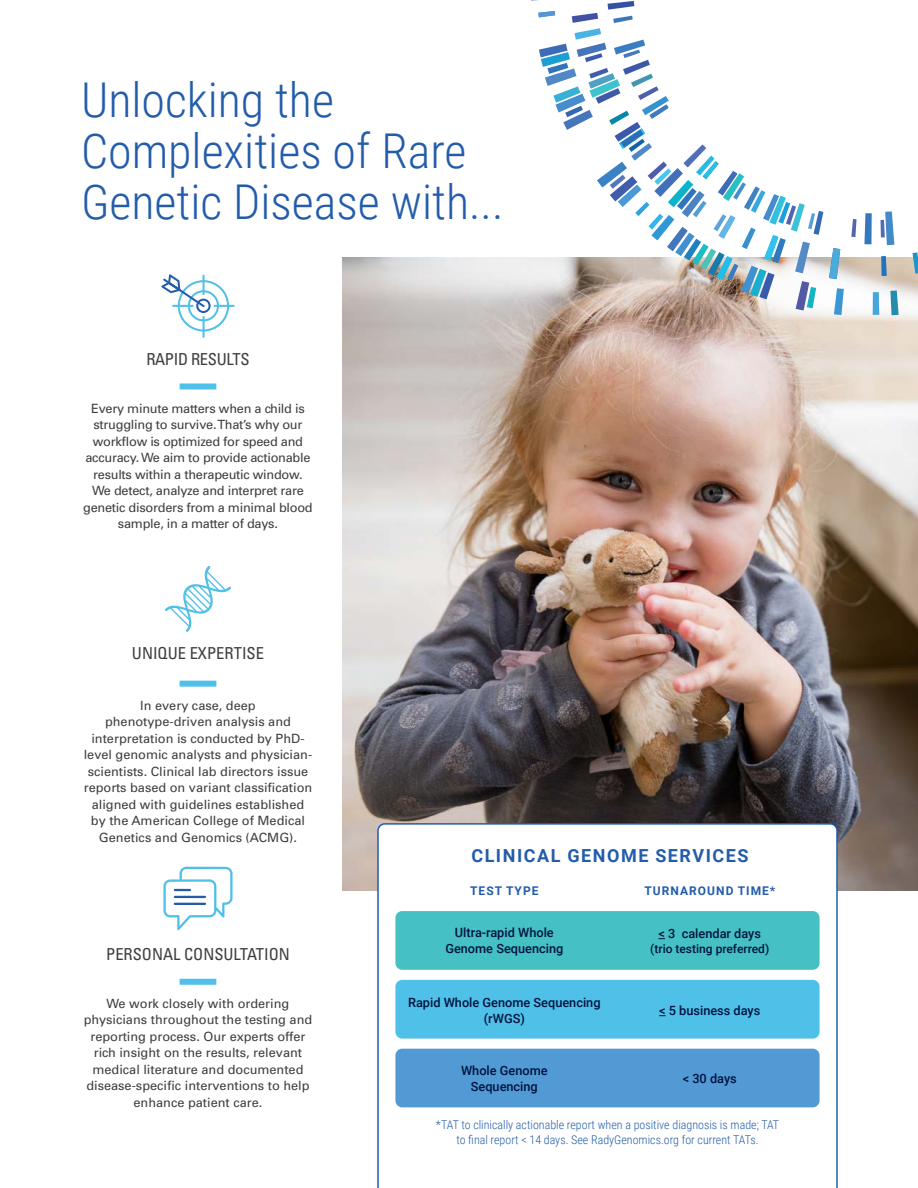
<style>
.page{position:relative;width:918px;height:1188px;background:#fff}
.page>*{position:absolute;margin:0;border:0;box-sizing:border-box;transform-origin:0 0}
.t1{font:300 48px/51px "Roboto Condensed";color:#235caa}
.t2{font:700 18px "Roboto";letter-spacing:.085em;color:#235caa}
.t3{font:condensed 16.5px "Univers LT Std";color:#3e3e3f}
.t4{font:condensed 16.5px "Univers LT Std";letter-spacing:-.02em;color:#3e3e3f}
.t5{font:12.75px/16.5px "Univers";color:#3e3e3f;text-align:center}
.t6{font:12.75px/16.5px "Univers";letter-spacing:-.02em;color:#3e3e3f;text-align:center}
.t7{font:500 12.75px/16.5px "Roboto";color:#001340;text-align:center}
.t8{font:300 12px/15px "Roboto Condensed";color:#235caa;text-align:center}
.t9{font:700 12px "Roboto";letter-spacing:.085em;color:#235caa}
.t10{font:500 12px "Roboto";color:#001340}
</style>
<div class="page">
<img style="left:342px;top:257px;width:576px;height:633px">
<div style="left:180px;top:383px;width:36px;height:6px;background:#4fc0e8"></div>
<svg style="left:161px;top:274px;width:68px;height:58px"></svg>
<hr style="left:203px;top:275px;width:2px;height:20px;background:#4fc0e8">
<hr style="left:203px;top:316px;width:2px;height:22px;background:#4fc0e8">
<hr style="left:214px;top:305px;width:21px;height:2px;background:#4fc0e8">
<hr style="left:172px;top:305px;width:22px;height:2px;background:#4fc0e8">
<div style="left:180px;top:979px;width:36px;height:6px;background:#4fc0e8"></div>
<svg style="left:163px;top:867px;width:70px;height:63px"></svg>
<div style="left:180px;top:681px;width:36px;height:6px;background:#4fc0e8"></div>
<svg style="left:165px;top:566px;width:66px;height:66px"></svg>
<svg style="left:376px;top:822px;width:462px;height:366px"></svg>
<div style="left:395px;top:911px;width:425px;height:59px;background:#45c1c4;border-radius:7px"></div>
<div style="left:395px;top:980px;width:425px;height:59px;background:#4fc0e8;border-radius:7px"></div>
<div style="left:395px;top:1049px;width:425px;height:58px;background:#529ad4;border-radius:7px"></div>
<svg style="left:873px;top:292px;width:6px;height:23px"></svg>
<svg style="left:881px;top:256px;width:6px;height:20px"></svg>
<svg style="left:851px;top:219px;width:6px;height:18px"></svg>
<svg style="left:890px;top:291px;width:9px;height:24px"></svg>
<svg style="left:834px;top:288px;width:10px;height:27px"></svg>
<svg style="left:913px;top:252px;width:5px;height:22px"></svg>
<svg style="left:829px;top:248px;width:11px;height:31px"></svg>
<svg style="left:881px;top:211px;width:13px;height:34px"></svg>
<svg style="left:864px;top:213px;width:8px;height:31px"></svg>
<svg style="left:531px;top:0;width:292px;height:310px"></svg>
<p class="t1" style="left:81px;top:73px;width:424px">Unlocking the<br>Complexities of Rare<br>Genetic Disease with...</p>
<p class="t4" style="left:146px;top:348px;width:105px">RAPID RESULTS</p>
<p class="t6" style="left:83px;top:400px;width:231px">Every minute matters when a child is struggling to survive. That’s why our workflow is optimized for speed and accuracy. We aim to provide actionable results within a therapeutic window.<br>We detect, analyze and interpret rare genetic disorders from a minimal blood sample, in a matter of days.</p>
<p class="t3" style="left:132px;top:643px;width:134px">UNIQUE EXPERTISE</p>
<p class="t5" style="left:84px;top:697px;width:230px">In every case, deep<br>phenotype-driven analysis and interpretation is conducted by PhD&shy;level genomic analysts and physician&shy;scientists. Clinical lab directors issue reports based on variant classification aligned with guidelines established by the American College of Medical Genetics and Genomics (ACMG).</p>
<p class="t3" style="left:106px;top:944px;width:185px">PERSONAL CONSULTATION</p>
<p class="t5" style="left:84px;top:995px;width:230px">We work closely with ordering physicians throughout the testing and reporting process. Our experts offer rich insight on the results, relevant medical literature and documented disease-specific interventions to help enhance patient care.</p>
<p class="t2" style="left:471px;top:843px;width:279px">CLINICAL GENOME SERVICES</p>
<p class="t9" style="left:470px;top:882px;width:70px">TEST TYPE</p>
<p class="t9" style="left:645px;top:882px;width:132px">TURNAROUND TIME*</p>
<p class="t7" style="left:445px;top:924px;width:120px">Ultra-rapid Whole<br>Genome Sequencing</p>
<p class="t7" style="left:659px;top:924px;width:104px">&lt; 3 calendar days</p>
<p class="t10" style="left:650px;top:940px;width:121px">(trio testing preferred)</p>
<p class="t7" style="left:408px;top:993px;width:194px">Rapid Whole Genome Sequencing (rWGS)</p>
<p class="t7" style="left:461px;top:1061px;width:88px">Whole Genome<br>Sequencing</p>
<p class="t7" style="left:683px;top:1070px;width:56px">&lt; 30 days</p>
<p class="t7" style="left:659px;top:1002px;width:103px">&lt; 5 business days</p>
<p class="t8" style="left:436px;top:1117px;width:345px">*TAT to clinically actionable report when a positive diagnosis is made; TAT to final report &lt; 14 days. See RadyGenomics.org for current TATs.</p>
</div>
